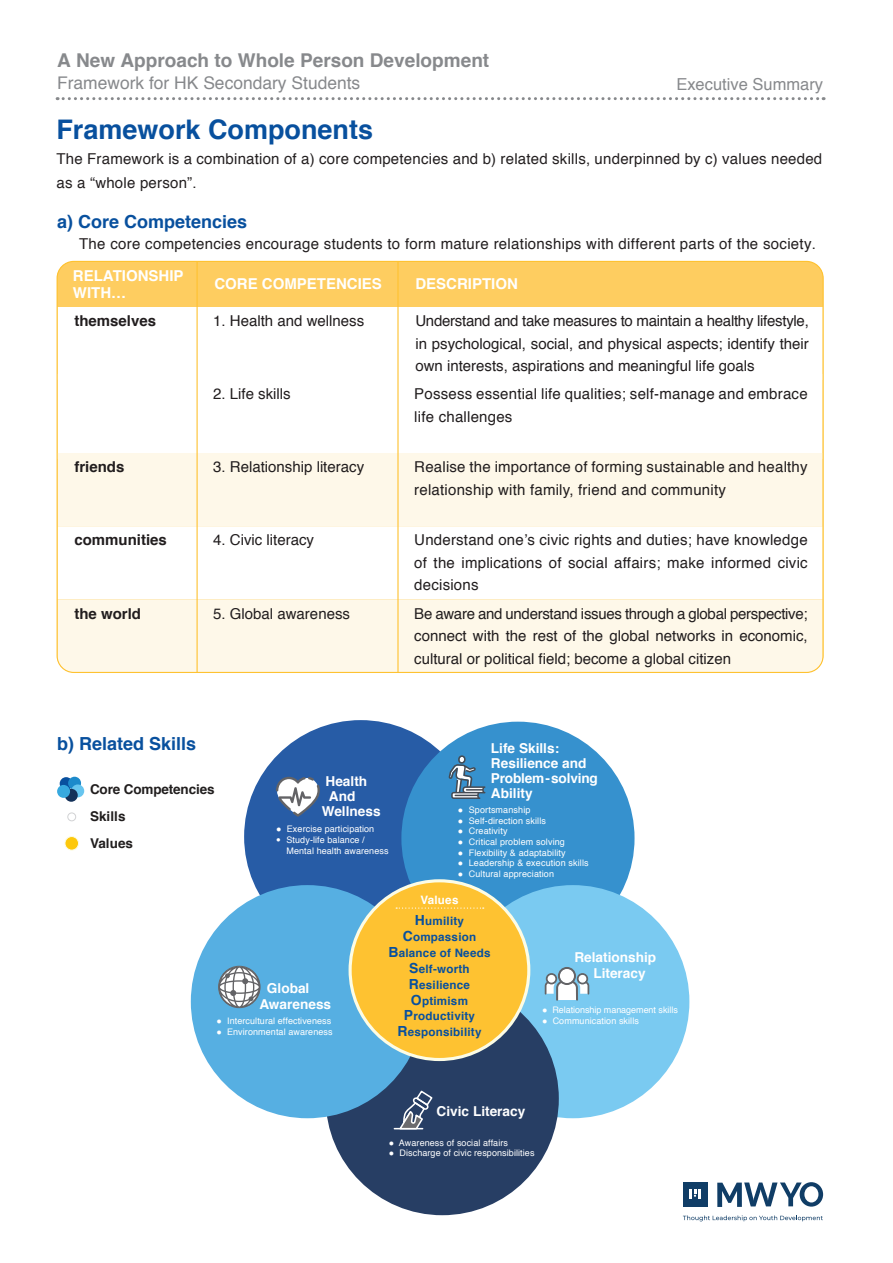
<style>
.page{position:relative;width:893px;height:1263px;background:#fff}
.page>*{position:absolute;margin:0;border:0;box-sizing:border-box;transform-origin:0 0}
.t1{font:700 27px "Helvetica";color:#08509e}
.t2{font:700 19.05px "Helvetica";color:#87898c}
.t3{font:700 18px "Helvetica";color:#08509e}
.t4{font:17.4px "Helvetica";color:#87898c}
.t5{font:16.5px "Helvetica";color:#87898c}
.t6{font:15px/22.5px "Helvetica";letter-spacing:.015em;color:#211d1e;text-align:justify}
.t7{font:15px/24px "Helvetica";letter-spacing:.015em;color:#231f20}
.t8{font:700 15px/16.5px "Helvetica";color:#fff}
.t9{font:700 15px "Helvetica";color:#211d1e}
.t10{font:700 13.65px/15.1px "Helvetica";color:#fff}
.t11{font:700 13.5px/27px "Helvetica";letter-spacing:-.01em;color:#211e1e}
.t12{font:700 11.55px/15.9px "Helvetica";letter-spacing:.02em;color:#08509e;text-align:center}
.t13{font:9px/10.8px "Helvetica";letter-spacing:.01em;color:#fff}
.t14{font:7.8px "Helvetica";color:#fff}
.s1{color:#fff}
.s2{font-size:13.95px}
</style>
<div class="page">
<div style="left:57px;top:599px;width:766px;height:73px;background:#fef8e9"></div>
<div style="left:57px;top:453px;width:766px;height:73px;background:#fef8e9"></div>
<div style="left:57px;top:261px;width:766px;height:46px;background:#fecd60"></div>
<hr style="left:197px;top:261px;width:1px;height:411px;background:#fec231">
<hr style="left:397px;top:261px;width:2px;height:411px;background:#fec231">
<div style="left:244px;top:720px;width:233px;height:233px;background:#275ca6;border-radius:50%"></div>
<div style="left:401px;top:722px;width:233px;height:233px;background:#3691ce;border-radius:50%"></div>
<svg style="left:449px;top:755px;width:36px;height:44px"></svg>
<div style="left:456px;top:885px;width:233px;height:233px;background:#7acaf1;border-radius:50%"></div>
<div style="left:326px;top:982px;width:233px;height:233px;background:#273e64;border-radius:50%"></div>
<div style="left:191px;top:885px;width:233px;height:233px;background:#56afe2;border-radius:50%"></div>
<svg style="left:349px;top:879px;width:181px;height:182px;background:#f6f5db"></svg>
<svg style="left:545px;top:967px;width:44px;height:34px"></svg>
<div style="left:352px;top:882px;width:175px;height:176px;background:#fec231;border-radius:50%"></div>
<div style="left:218px;top:966px;width:42px;height:42px;border:1px solid #636366;border-radius:50%"></div>
<svg style="left:219px;top:966px;width:41px;height:42px"></svg>
<svg style="left:276px;top:777px;width:44px;height:40px"></svg>
<svg style="left:394px;top:1090px;width:39px;height:40px"></svg>
<svg style="left:59px;top:97px;width:761px;height:3px"></svg>
<div style="left:683px;top:1182px;width:24px;height:25px;background:#103d66"></div>
<svg style="left:690px;top:1189px;width:10px;height:10px"></svg>
<svg style="left:717px;top:1182px;width:106px;height:25px"></svg>
<svg style="left:683px;top:1215px;width:140px;height:6px"></svg>
<div style="left:65px;top:836px;width:14px;height:14px;background:#fdc80c;border-radius:50%"></div>
<div style="left:65px;top:836px;width:14px;height:14px;border:1px solid #fcfce5;border-radius:50%"></div>
<div style="left:67px;top:812px;width:9px;height:9px;border:1px solid #d1d2d4;border-radius:50%"></div>
<div style="left:60px;top:777px;width:13px;height:13px;background:#08509e;border-radius:50%"></div>
<div style="left:68px;top:777px;width:13px;height:13px;background:#1d8acb;border-radius:50%"></div>
<div style="left:71px;top:784px;width:13px;height:13px;background:#67c5ef;border-radius:50%"></div>
<div style="left:65px;top:789px;width:13px;height:13px;background:#143159;border-radius:50%"></div>
<div style="left:57px;top:785px;width:13px;height:13px;background:#37a9df;border-radius:50%"></div>
<svg style="left:396px;top:907px;width:88px;height:2px"></svg>
<p class="t2" style="left:57px;top:45px;width:434px">A New Approach to Whole Person Development</p>
<p class="t4" style="left:57px;top:70px;width:305px">Framework for HK Secondary Students</p>
<p class="t5" style="left:676px;top:71px;width:148px">Executive Summary</p>
<h1 class="t1" style="left:56px;top:108px;width:318px">Framework Components</h1>
<p class="t7" style="left:56px;top:148px;width:767px">The Framework is a combination of a) core competencies and b) related skills, underpinned by c) values needed as a “whole person”.</p>
<p class="t3" style="left:57px;top:207px;width:192px">a) Core Competencies</p>
<p class="t7" style="left:79px;top:232px;width:738px">The core competencies encourage students to form mature relationships with different parts of the society.</p>
<p class="t8" style="left:73px;top:268px;width:112px">RELATIONSHIP<br>WITH…</p>
<p class="t8" style="left:214px;top:276px;width:169px">CORE COMPETENCIES</p>
<p class="t8" style="left:415px;top:276px;width:104px">DESCRIPTION</p>
<p class="t9" style="left:74px;top:309px;width:83px">themselves</p>
<p class="t6" style="left:213px;top:310px;width:152px">1. Health and wellness</p>
<p class="t6" style="left:415px;top:310px;width:395px">Understand and take measures to maintain a healthy lifestyle, in psychological, social, and physical aspects; identify their own interests, aspirations and meaningful life goals</p>
<p class="t6" style="left:414px;top:383px;width:395px">Possess essential life qualities; self-manage and embrace life challenges</p>
<p class="t6" style="left:213px;top:383px;width:79px">2. Life skills</p>
<p class="t9" style="left:74px;top:455px;width:52px">friends</p>
<p class="t6" style="left:213px;top:456px;width:152px">3. Relationship literacy</p>
<p class="t6" style="left:414px;top:456px;width:395px">Realise the importance of forming sustainable and healthy relationship with family, friend and community</p>
<p class="t9" style="left:74px;top:528px;width:94px">communities</p>
<p class="t6" style="left:213px;top:529px;width:102px">4. Civic literacy</p>
<p class="t6" style="left:414px;top:529px;width:395px">Understand one’s civic rights and duties; have knowledge of the implications of social affairs; make informed civic decisions</p>
<p class="t9" style="left:74px;top:601px;width:68px">the world</p>
<p class="t6" style="left:213px;top:602px;width:138px">5. Global awareness</p>
<p class="t6" style="left:414px;top:602px;width:395px">Be aware and understand issues through a global perspective; connect with the rest of the global networks in economic, cultural or political field; become a global citizen</p>
<p class="t3" style="left:57px;top:729px;width:141px">b) Related Skills</p>
<p class="t11" style="left:90px;top:776px;width:126px">Core Competencies<br>Skills<br>Values</p>
<p class="t10" style="left:326px;top:773px;width:43px">Health</p>
<p class="t10" style="left:329px;top:789px;width:28px">And</p>
<p class="t10" style="left:322px;top:804px;width:60px">Wellness</p>
<p class="t13" style="left:287px;top:824px;width:104px;text-indent:-10px">● Exercise participation<br>Study-life balance /<br>Mental health awareness</p>
<p class="t14" style="left:276px;top:833px;width:6px">●</p>
<p class="t10" style="left:491px;top:741px;width:108px">Life Skills:<br>Resilience and<br>Problem-solving<br>Ability</p>
<p class="t13" style="left:458px;top:805px;width:74px">● Sportsmanship</p>
<p class="t13" style="left:458px;top:815px;width:90px">● Self-direction skills</p>
<p class="t13" style="left:458px;top:826px;width:51px">● Creativity</p>
<p class="t13" style="left:458px;top:837px;width:108px">● Critical problem solving</p>
<p class="t13" style="left:458px;top:847px;width:109px">● Flexibility &amp; adaptability</p>
<p class="t13" style="left:458px;top:858px;width:132px">● Leadership &amp; execution skills</p>
<p class="t13" style="left:458px;top:869px;width:98px">● Cultural appreciation</p>
<p class="t10" style="left:259px;top:981px;width:73px;text-indent:8px">Global<br>Awareness</p>
<p class="t13" style="left:216px;top:1016px;width:116px">● Intercultural effectiveness</p>
<p class="t13" style="left:216px;top:1027px;width:118px">● Environmental awareness</p>
<p class="t12" style="left:415px;top:889px;width:51px;line-height:21.6px"><span class="s1">Values<br></span><span class="s2">H</span>umility</p>
<p class="t12" style="left:388px;top:945px;width:104px"><span class="s2">B</span>alance of Needs<br><span class="s2">S</span>elf-worth<br><span class="s2">R</span>esilience</p>
<p class="t12" style="left:397px;top:1008px;width:86px"><span class="s2">P</span>roductivity<br><span class="s2">R</span>esponsibility</p>
<p class="t12" style="left:403px;top:929px;width:75px"><span class="s2">C</span>ompassion</p>
<p class="t12" style="left:411px;top:993px;width:59px"><span class="s2">O</span>ptimism</p>
<p class="t10" style="left:593px;top:950px;width:64px;text-indent:-19px">Relationship<br>Literacy</p>
<p class="t13" style="left:542px;top:1005px;width:137px">● Relationship management skills</p>
<p class="t13" style="left:542px;top:1016px;width:98px">● Communication skills</p>
<p class="t10" style="left:437px;top:1103px;width:90px">Civic Literacy</p>
<p class="t13" style="left:389px;top:1137px;width:121px">● Awareness of social affairs</p>
<p class="t13" style="left:389px;top:1148px;width:147px">● Discharge of civic responsibilities</p>
</div>
